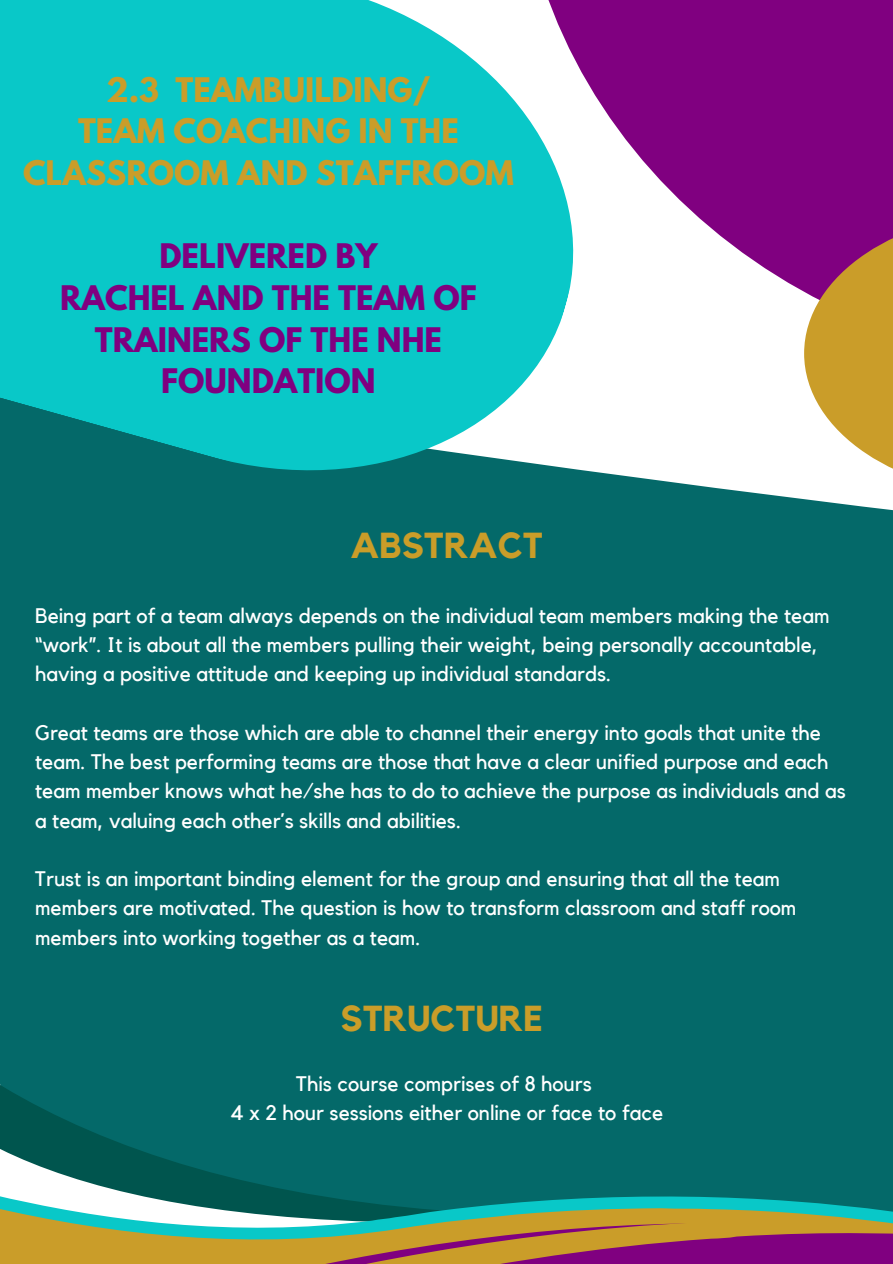
<style>
.page{position:relative;width:893px;height:1264px;background:#fff}
.page>*{position:absolute;margin:0;border:0;box-sizing:border-box;transform-origin:0 0}
.t1{font:700 36px "Kollektif";color:#ca9d29}
.t2{font:700 30px/41.7px "League Spartan";color:#800080;text-align:center}
.t3{font:700 30px/41.7px "League Spartan";color:#ca9d29;text-align:center}
.t4{font:21px/29.2px "Kollektif";color:#fff}
</style>
<div class="page">
<div style="left:0;top:472px;width:892px;height:660px;background:#046969"></div>
<svg style="left:601px;top:0;width:291px;height:292px;fill:#800080"></svg>
<svg style="left:0;top:0;width:601px;height:501px;background:#25c2c3"></svg>
<svg style="left:804px;top:212px;width:88px;height:283px;fill:#ca9d29"></svg>
<svg style="left:0;top:1075px;width:739px;height:67px;background:#036767"></svg>
<svg style="left:0;top:1142px;width:151px;height:24px;background:#16655f"></svg>
<svg style="left:0;top:1166px;width:151px;height:97px"></svg>
<svg style="left:151px;top:1132px;width:741px;height:131px;background:#427568"></svg>
<h2 class="t3" style="left:23px;top:68px;width:492px">2.3 TEAMBUILDING/<br>TEAM COACHING IN THE<br>CLASSROOM AND STAFFROOM</h2>
<h2 class="t2" style="left:60px;top:235px;width:418px">DELIVERED BY<br>RACHEL AND THE TEAM OF<br>TRAINERS OF THE NHE<br>FOUNDATION</h2>
<h1 class="t1" style="left:350px;top:525px;width:194px">ABSTRACT</h1>
<p class="t4" style="left:35px;top:600px;width:795px">Being part of a team always depends on the individual team members making the team “work”. It is about all the members pulling their weight, being personally accountable, having a positive attitude and keeping up individual standards.</p>
<p class="t4" style="left:35px;top:717px;width:812px">Great teams are those which are able to channel their energy into goals that unite the team. The best performing teams are those that have a clear unified purpose and each team member knows what he/she has to do to achieve the purpose as individuals and as a team, valuing each other´s skills and abilities.</p>
<p class="t4" style="left:35px;top:864px;width:762px">Trust is an important binding element for the group and ensuring that all the team members are motivated. The question is how to transform classroom and staff room members into working together as a team.</p>
<h1 class="t1" style="left:340px;top:997px;width:204px">STRUCTURE</h1>
<p class="t4" style="left:230px;top:1068px;width:434px;text-align:center">This course comprises of 8 hours<br>4 x 2 hour sessions either online or face to face</p>
</div>
